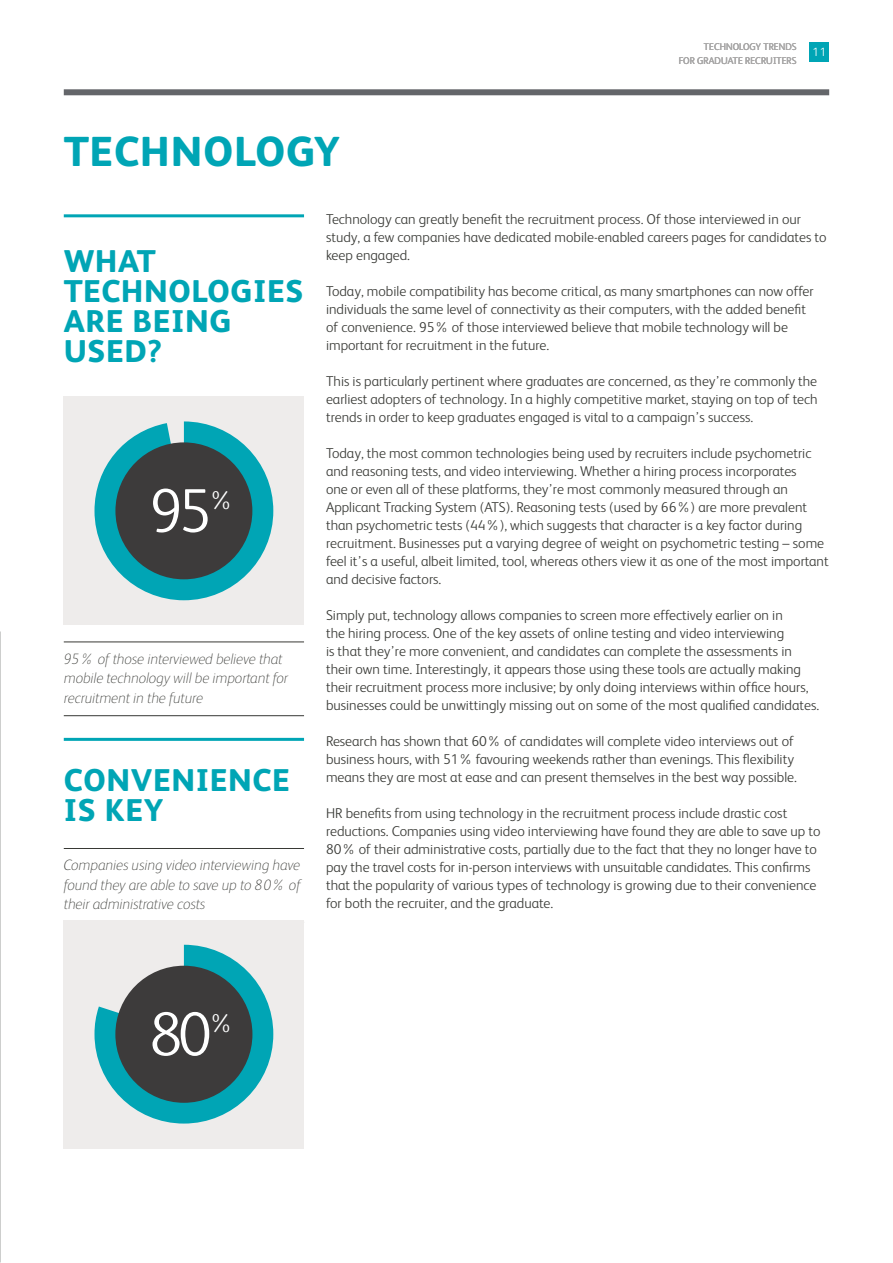
<style>
.page{position:relative;width:893px;height:1263px;background:#fff}
.page>*{position:absolute;margin:0;border:0;box-sizing:border-box;transform-origin:0 0}
.t1{font:300 62.25px "FS Albert";color:#fff}
.t2{font:800 42px "FS Albert";letter-spacing:.02em;color:#00a5b5}
.t3{font:800 31.5px/30px "FS Albert";letter-spacing:.02em;color:#00a5b5}
.t4{font:300 25.8px "FS Albert";color:#fff}
.t5{font:300 25.65px "FS Albert";color:#fff}
.t6{font:italic 100 15px/19.5px "FS Albert";letter-spacing:-.005em;color:#383935}
.t7{font:300 14.25px/18px "FS Albert";color:#383935}
.t8{font:300 12px "FS Albert";color:#fff}
.t9{font:300 9.75px/13.5px "FS Albert";letter-spacing:.01em;color:#a9a8a8;text-align:right}
</style>
<div class="page">
<hr style="left:0;top:0;width:1px;height:631px;background:#383935">
<div style="left:809px;top:43px;width:20px;height:19px;background:#00a5b5"></div>
<div style="left:64px;top:89px;width:765px;height:6px;background:#64666a"></div>
<div style="left:64px;top:397px;width:240px;height:228px;background:#eeeceb"></div>
<svg style="left:94px;top:421px;width:179px;height:179px"></svg>
<div style="left:115px;top:442px;width:137px;height:137px;background:#3d3b3b;border-radius:50%"></div>
<hr style="left:64px;top:641px;width:240px;height:1px;background:#383935">
<hr style="left:64px;top:715px;width:240px;height:1px;background:#383935">
<hr style="left:64px;top:214px;width:240px;height:3px;background:#00a5b5">
<hr style="left:64px;top:738px;width:240px;height:3px;background:#00a5b5">
<hr style="left:64px;top:848px;width:240px;height:1px;background:#383935">
<div style="left:64px;top:920px;width:240px;height:228px;background:#eeeceb"></div>
<svg style="left:94px;top:945px;width:179px;height:178px"></svg>
<div style="left:115px;top:966px;width:137px;height:137px;background:#3d3b3b;border-radius:50%"></div>
<h2 class="t2" style="left:64px;top:121px;width:278px">TECHNOLOGY</h2>
<p class="t9" style="left:679px;top:39px;width:119px">TECHNOLOGY TRENDS<br>FOR GRADUATE RECRUITERS</p>
<p class="t8" style="left:813px;top:44px;width:15px">11</p>
<h3 class="t3" style="left:64px;top:245px;width:241px">WHAT<br>TECHNOLOGIES<br>ARE BEING<br>USED?</h3>
<h1 class="t1" style="left:149px;top:470px;width:64px">95</h1>
<h3 class="t5" style="left:208px;top:483px;width:27px">%</h3>
<p class="t6" style="left:64px;top:648px;width:226px">95% of those interviewed believe that mobile technology will be important for recruitment in the future</p>
<h3 class="t3" style="left:64px;top:764px;width:228px">CONVENIENCE<br>IS KEY</h3>
<p class="t6" style="left:64px;top:854px;width:238px;text-align:justify">Companies using video interviewing have found they are able to save up to 80% of their administrative costs</p>
<p class="t7" style="left:326px;top:209px;width:502px">Technology can greatly benefit the recruitment process. Of those interviewed in our study, a few companies have dedicated mobile-enabled careers pages for candidates to keep engaged.</p>
<p class="t7" style="left:326px;top:281px;width:489px">Today, mobile compatibility has become critical, as many smartphones can now offer individuals the same level of connectivity as their computers, with the added benefit of convenience. 95% of those interviewed believe that mobile technology will be important for recruitment in the future.</p>
<p class="t7" style="left:326px;top:371px;width:493px;text-align:justify">This is particularly pertinent where graduates are concerned, as they’re commonly the earliest adopters of technology. In a highly competitive market, staying on top of tech trends in order to keep graduates engaged is vital to a campaign’s success.</p>
<p class="t7" style="left:326px;top:443px;width:504px">Today, the most common technologies being used by recruiters include psychometric and reasoning tests, and video interviewing. Whether a hiring process incorporates<br>one or even all of these platforms, they’re most commonly measured through an Applicant Tracking System (ATS). Reasoning tests (used by 66%) are more prevalent than psychometric tests (44%), which suggests that character is a key factor during recruitment. Businesses put a varying degree of weight on psychometric testing – some feel it’s a useful, albeit limited, tool, whereas others view it as one of the most important and decisive factors.</p>
<p class="t7" style="left:326px;top:605px;width:495px">Simply put, technology allows companies to screen more effectively earlier on in<br>the hiring process. One of the key assets of online testing and video interviewing<br>is that they’re more convenient, and candidates can complete the assessments in their own time. Interestingly, it appears those using these tools are actually making their recruitment process more inclusive; by only doing interviews within office hours, businesses could be unwittingly missing out on some of the most qualified candidates.</p>
<p class="t7" style="left:326px;top:731px;width:472px">Research has shown that 60% of candidates will complete video interviews out of business hours, with 51% favouring weekends rather than evenings. This flexibility means they are most at ease and can present themselves in the best way possible.</p>
<p class="t7" style="left:326px;top:803px;width:496px">HR benefits from using technology in the recruitment process include drastic cost reductions. Companies using video interviewing have found they are able to save up to 80% of their administrative costs, partially due to the fact that they no longer have to pay the travel costs for in-person interviews with unsuitable candidates. This confirms that the popularity of various types of technology is growing due to their convenience for both the recruiter, and the graduate.</p>
<h1 class="t1" style="left:149px;top:993px;width:64px">80</h1>
<h3 class="t4" style="left:208px;top:1006px;width:27px">%</h3>
</div>
